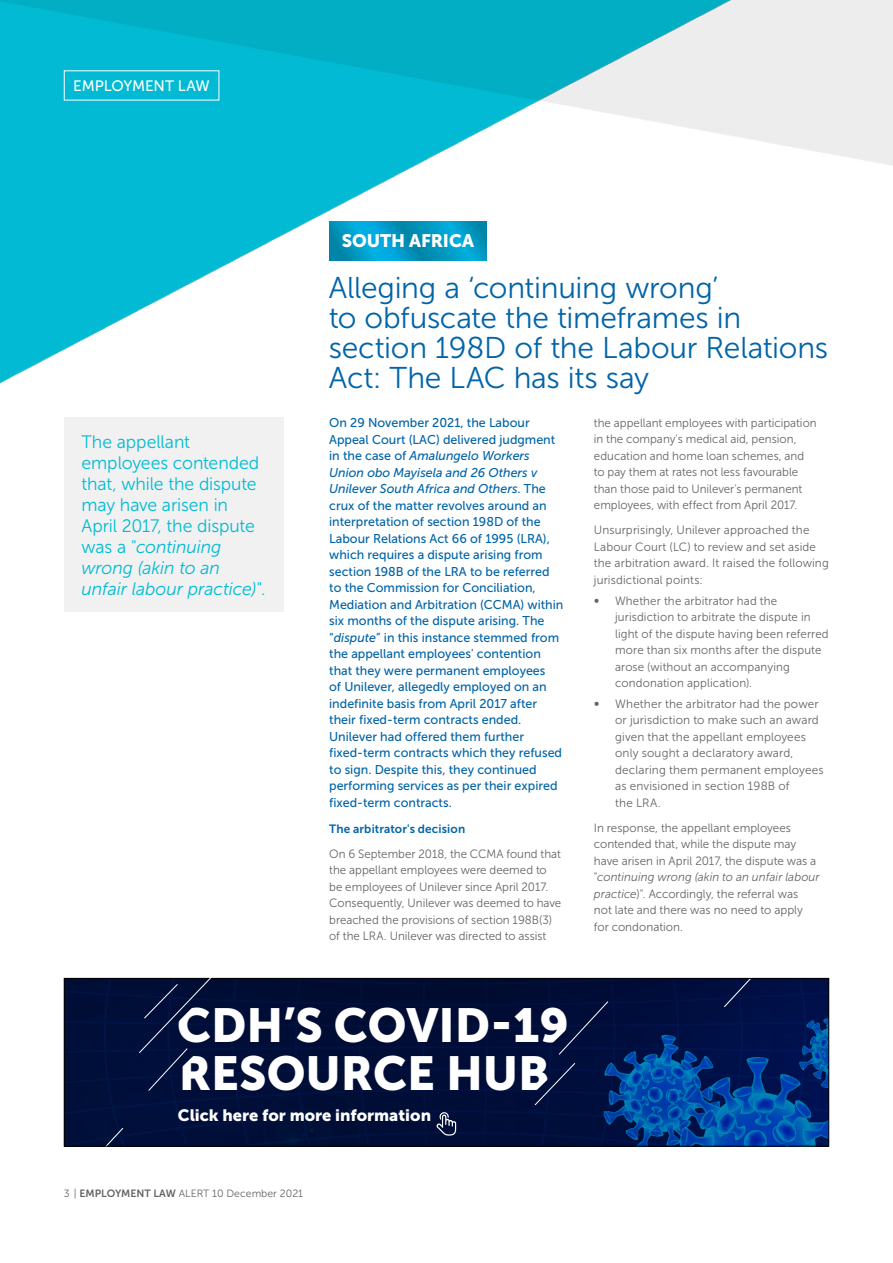
<style>
.page{position:relative;width:893px;height:1263px;background:#fff}
.page>*{position:absolute;margin:0;border:0;box-sizing:border-box;transform-origin:0 0}
.t1{font:47.4px/48px "Museo Sans 900";color:#fff}
.t2{font:30px/30px "Museo Sans 300";letter-spacing:-.01em;color:#0064a8}
.t3{font:18px/21px "Museo Sans 300";letter-spacing:-.005em;color:#00bbd3}
.t4{font:18px "Museo Sans 900";letter-spacing:-.005em;color:#fff}
.t5{font:16.35px "Museo Sans 900";color:#fff}
.t6{font:15.15px "Museo Sans 500";letter-spacing:-.005em;color:#fff}
.t7{font:12.75px/16.5px "Museo Sans 500";color:#0064a8}
.t8{font:12px/16.5px "Museo Sans 300";letter-spacing:.005em;color:#636466;scale:.96 1}
.t9{font:12px/16.5px "Museo Sans 300";letter-spacing:.005em;color:#636466}
.t10{font:12px "Museo Sans 700";letter-spacing:.01em;color:#0064a8}
.t11{font:10.5px "Museo Sans 300";color:#636466}
.s1{font-style:italic}
.s2{font-family:"Museo Sans 700"}
</style>
<div class="page">
<img style="left:0;top:0;width:893px;height:420px">
<div style="left:65px;top:417px;width:219px;height:194px;background:#f1f1f2"></div>
<svg style="left:64px;top:977px;width:765px;height:169px;background:#021849"></svg>
<svg style="left:329px;top:221px;width:158px;height:39px;background:#009ac5"></svg>
<p class="t6" style="left:73px;top:78px;width:138px">EMPLOYMENT LAW</p>
<h3 class="t3" style="left:82px;top:431px;width:186px">The appellant employees contended that, while the dispute may have arisen in<br>April 2017, the dispute was a "<span class="s1">continuing wrong (akin to an unfair labour practice)</span>".</h3>
<h3 class="t4" style="left:342px;top:231px;width:134px">SOUTH AFRICA</h3>
<h2 class="t2" style="left:329px;top:273px;width:501px">Alleging a ‘continuing wrong’<br>to obfuscate the timeframes in section 198D of the Labour Relations<br>Act: The LAC has its say</h2>
<p class="t7" style="left:329px;top:415px;width:236px">On 29 November 2021, the Labour Appeal Court (LAC) delivered judgment in the case of <span class="s1">Amalungelo Workers Union obo Mayisela and 26 Others v Unilever South Africa and Others</span>. The crux of the matter revolves around an interpretation of section 198D of the Labour Relations Act 66 of 1995 (LRA), which requires a dispute arising from section 198B of the LRA to be referred to the Commission for Conciliation, Mediation and Arbitration (CCMA) within six months of the dispute arising. The “<span class="s1">dispute</span>” in this instance stemmed from the appellant employees' contention that they were permanent employees<br>of Unilever, allegedly employed on an indefinite basis from April 2017 after their fixed-term contracts ended.<br>Unilever had offered them further fixed-term contracts which they refused to sign. Despite this, they continued performing services as per their expired fixed-term contracts.</p>
<p class="t10" style="left:329px;top:822px;width:138px">The arbitrator's decision</p>
<p class="t8" style="left:329px;top:845px;width:243px">On 6 September 2018, the CCMA found that the appellant employees were deemed to be employees of Unilever since April 2017.<br>Consequently, Unilever was deemed to have breached the provisions of section 198B(3) of the LRA. Unilever was directed to assist</p>
<p class="t8" style="left:594px;top:414px;width:234px">the appellant employees with participation in the company's medical aid, pension, education and home loan schemes, and to pay them at rates not less favourable than those paid to Unilever's permanent employees, with effect from April 2017.</p>
<p class="t9" style="left:594px;top:522px;width:236px">Unsurprisingly, Unilever approached the Labour Court (LC) to review and set aside the arbitration award. It raised the following jurisdictional points:</p>
<p class="t8" style="left:594px;top:592px;width:7px">∞</p>
<p class="t8" style="left:615px;top:592px;width:224px">Whether the arbitrator had the jurisdiction to arbitrate the dispute in light of the dispute having been referred more than six months after the dispute arose (without an accompanying condonation application).</p>
<p class="t9" style="left:594px;top:695px;width:7px">∞</p>
<p class="t9" style="left:615px;top:695px;width:210px">Whether the arbitrator had the power or jurisdiction to make such an award given that the appellant employees only sought a declaratory award, declaring them permanent employees as envisioned in section 198B of<br>the LRA.</p>
<p class="t9" style="left:594px;top:819px;width:227px">In response, the appellant employees contended that, while the dispute may have arisen in April 2017, the dispute was a "<span class="s1">continuing wrong (akin to an unfair labour practice</span>)". Accordingly, the referral was<br>not late and there was no need to apply for condonation.</p>
<h1 class="t1" style="left:177px;top:1001px;width:393px">CDH’S COVID-19<br>RESOURCE HUB</h1>
<p class="t5" style="left:178px;top:1106px;width:255px">Click here for more information</p>
<p class="t11" style="left:64px;top:1188px;width:241px">3 | <span class="s2">EMPLOYMENT LAW</span> ALERT 10 December 2021</p>
</div>
